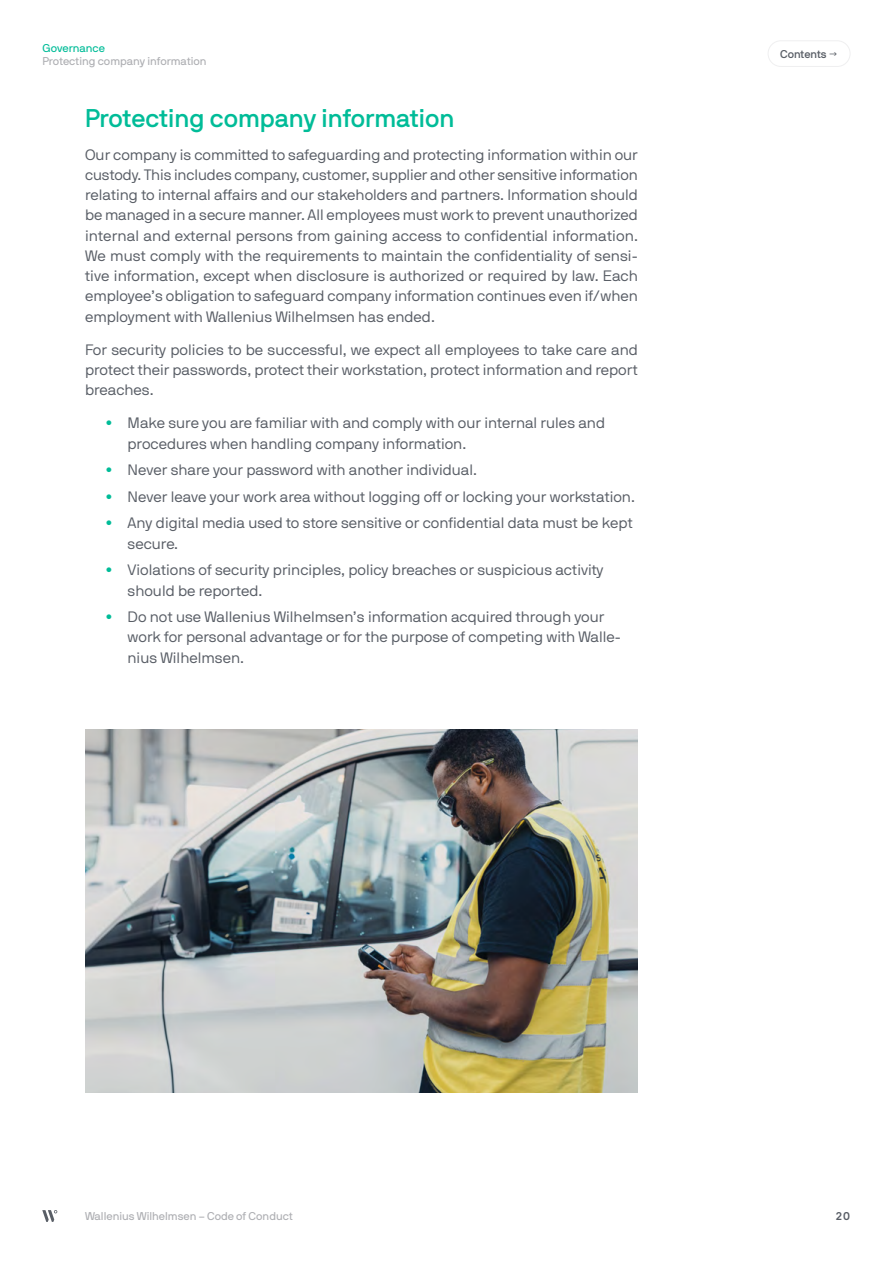
<style>
.page{position:relative;width:893px;height:1263px;background:#fff}
.page>*{position:absolute;margin:0;border:0;box-sizing:border-box;transform-origin:0 0}
.t1{font:25.5px "NB International Pro Med";color:#00bc98}
.t2{font:15px/20.2px "NB International Pro Boo";color:#595e66}
.t3{font:11.25px "NB International Pro Reg";color:#aeafb3}
.t4{font:11.25px "NB International Pro Reg";color:#00bc98}
.t5{font:11.25px "NB International Pro Med";color:#595e66}
.t6{font:11.25px "NB International Pro Bol";color:#595e66}
</style>
<div class="page">
<svg style="left:42px;top:1210px;width:15px;height:12px"></svg>
<div style="left:768px;top:40px;width:82px;height:27px;border:1px solid #efeff0;border-radius:13px"></div>
<img style="left:85px;top:729px;width:553px;height:364px">
<p class="t4" style="left:43px;top:41px;width:64px">Governance</p>
<p class="t3" style="left:43px;top:55px;width:166px">Protecting company information</p>
<h1 class="t1" style="left:85px;top:103px;width:371px">Protecting company information</h1>
<p class="t2" style="left:85px;top:144px;width:554px;text-align:justify">Our company is committed to safeguarding and protecting information within our custody. This includes company, customer, supplier and other sensitive information relating to internal affairs and our stakeholders and partners. Information should be managed in a secure manner. All employees must work to prevent unauthorized internal and external persons from gaining access to confidential information.<br>We must comply with the requirements to maintain the confidentiality of sensi&shy;tive information, except when disclosure is authorized or required by law. Each employee’s obligation to safeguard company information continues even if/when employment with Wallenius Wilhelmsen has ended.</p>
<p class="t2" style="left:85px;top:339px;width:554px;text-align:justify">For security policies to be successful, we expect all employees to take care and protect their passwords, protect their workstation, protect information and report breaches.</p>
<p class="t2" style="left:128px;top:413px;width:479px;text-indent:-21px"><sup>•</sup> Make sure you are familiar with and comply with our internal rules and procedures when handling company information.</p>
<p class="t2" style="left:106px;top:460px;width:372px"><sup>•</sup> Never share your password with another individual.</p>
<p class="t2" style="left:106px;top:486px;width:530px"><sup>•</sup> Never leave your work area without logging off or locking your workstation.</p>
<p class="t2" style="left:128px;top:513px;width:507px;text-indent:-21px"><sup>•</sup> Any digital media used to store sensitive or confidential data must be kept secure.</p>
<p class="t2" style="left:128px;top:560px;width:478px;text-indent:-21px"><sup>•</sup> Violations of security principles, policy breaches or suspicious activity should be reported.</p>
<p class="t2" style="left:128px;top:607px;width:495px;text-indent:-21px"><sup>•</sup> Do not use Wallenius Wilhelmsen’s information acquired through your work for personal advantage or for the purpose of competing with Walle&shy;nius Wilhelmsen.</p>
<p class="t5" style="left:780px;top:47px;width:58px">Contents →</p>
<p class="t3" style="left:85px;top:1210px;width:209px">Wallenius Wilhelmsen – Code of Conduct</p>
<p class="t6" style="left:835px;top:1210px;width:17px">20</p>
</div>
